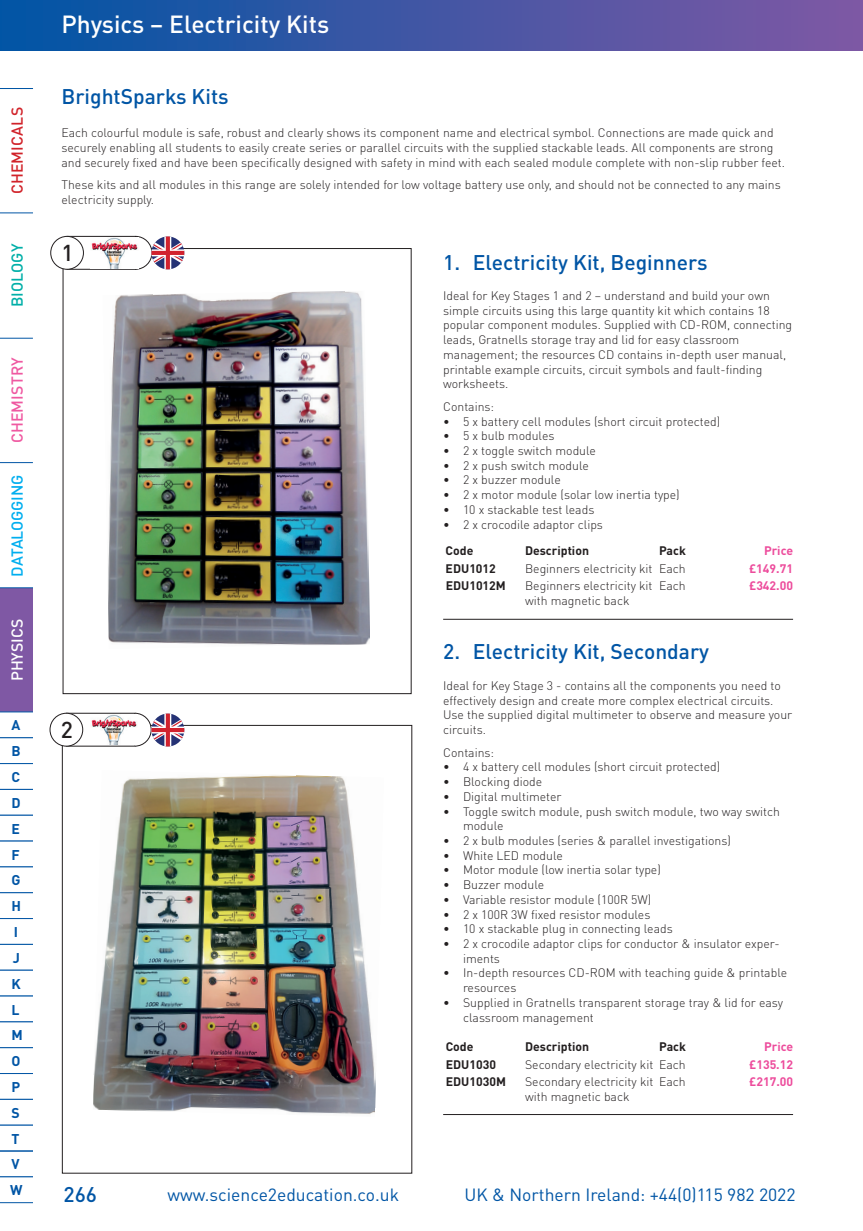
<style>
.page{position:relative;width:863px;height:1231px;background:#fff}
.page>*{position:absolute;margin:0;border:0;box-sizing:border-box;transform-origin:0 0}
.t1{font:500 24.5px "DIN Pro";color:#fff}
.t2{font:500 22.75px "DIN Pro";color:#231f20}
.t3{font:500 21px "DIN Pro";color:#0155a5}
.t4{font:17.5px "DIN Pro";color:#0155a5}
.t5{font:500 15.75px "DIN Pro";letter-spacing:-.005em;color:#00aeef}
.t6{font:500 15.75px "DIN Pro";letter-spacing:.01em;color:#d1232a}
.t7{font:500 15.75px "DIN Pro";letter-spacing:.01em;color:#ef59a1}
.t8{font:500 15.75px "DIN Pro";letter-spacing:.01em;color:#00afa8}
.t9{font:500 15.75px "DIN Pro";color:#fff}
.t10{font:700 14px/25.9px "DIN Pro";color:#0155a5}
.t11{font:300 12.25px/14.7px "DIN Pro";color:#231f20}
.t12{font:700 12.25px "DIN Pro";color:#231f20}
.t13{font:700 12.25px "DIN Pro";color:#ed4c9c}
</style>
<div class="page">
<div style="left:0;top:588px;width:33px;height:124px;background:#7f58a4"></div>
<div style="left:0;top:0;width:862px;height:51px;background:linear-gradient(to right,#0055a5,#8158a4)"></div>
<hr style="left:862px;top:0;width:1px;height:51px;background:#7f58a4">
<svg style="left:0;top:711px;width:33px;height:467px"></svg>
<hr style="left:0;top:212px;width:33px;height:1px;background:#0155a5">
<hr style="left:0;top:587px;width:33px;height:1px;background:#0155a5">
<hr style="left:0;top:88px;width:33px;height:1px;background:#0155a5">
<hr style="left:0;top:462px;width:33px;height:1px;background:#0155a5">
<hr style="left:0;top:338px;width:33px;height:1px;background:#0155a5">
<hr style="left:443px;top:619px;width:350px;height:1px;background:#231f20">
<img style="left:108px;top:291px;width:262px;height:354px">
<div style="left:50px;top:236px;width:34px;height:33px;border:1px solid #231f20;border-radius:50%"></div>
<hr style="left:443px;top:1114px;width:350px;height:1px;background:#231f20">
<img style="left:93px;top:775px;width:283px;height:339px">
<div style="left:50px;top:713px;width:33px;height:33px;border:1px solid #231f20;border-radius:50%"></div>
<img style="left:67px;top:236px;width:117px;height:34px">
<svg style="left:66px;top:712px;width:118px;height:34px"></svg>
<p class="t6" style="left:4px;top:194px;width:89px;rotate:-90deg">CHEMICALS</p>
<p class="t8" style="left:4px;top:307px;width:65px;rotate:-90deg">BIOLOGY</p>
<p class="t7" style="left:4px;top:443px;width:87px;rotate:-90deg">CHEMISTRY</p>
<p class="t5" style="left:4px;top:576px;width:104px;rotate:-90deg">DATALOGGING</p>
<p class="t9" style="left:4px;top:681px;width:64px;rotate:-90deg">PHYSICS</p>
<p class="t10" style="left:10px;top:710px;width:14px">A<br>B<br>C<br>D<br>E<br>F<br>G<br>H<br>I<br>J<br>K<br>L<br>M<br>O<br>P<br>S<br>T<br>V<br>W</p>
<h1 class="t1" style="left:61px;top:4px;width:269px">Physics – Electricity Kits</h1>
<h3 class="t3" style="left:61px;top:80px;width:168px">BrightSparks Kits</h3>
<p class="t11" style="left:61px;top:124px;width:725px">Each colourful module is safe, robust and clearly shows its component name and electrical symbol. Connections are made quick and securely enabling all students to easily create series or parallel circuits with the supplied stackable leads. All components are strong and securely fixed and have been specifically designed with safety in mind with each sealed module complete with non-slip rubber feet.</p>
<p class="t11" style="left:61px;top:176px;width:720px">These kits and all modules in this range are solely intended for low voltage battery use only, and should not be connected to any mains electricity supply.</p>
<h2 class="t2" style="left:61px;top:234px;width:14px">1</h2>
<h2 class="t2" style="left:61px;top:711px;width:14px">2</h2>
<h3 class="t3" style="left:63px;top:1177px;width:35px">266</h3>
<h3 class="t3" style="left:443px;top:245px;width:266px">1. Electricity Kit, Beginners</h3>
<p class="t11" style="left:443px;top:287px;width:350px">Ideal for Key Stages 1 and 2 – understand and build your own simple circuits using this large quantity kit which contains 18 popular component modules. Supplied with CD-ROM, connecting leads, Gratnells storage tray and lid for easy classroom management; the resources CD contains in-depth user manual, printable example circuits, circuit symbols and fault-finding worksheets.</p>
<p class="t11" style="left:443px;top:398px;width:52px">Contains:</p>
<p class="t11" style="left:443px;top:413px;width:278px">• 5 x battery cell modules (short circuit protected)</p>
<p class="t11" style="left:443px;top:427px;width:113px">• 5 x bulb modules</p>
<p class="t11" style="left:443px;top:442px;width:154px">• 2 x toggle switch module</p>
<p class="t11" style="left:443px;top:457px;width:147px">• 2 x push switch module</p>
<p class="t11" style="left:443px;top:471px;width:119px">• 2 x buzzer module</p>
<p class="t11" style="left:443px;top:486px;width:238px">• 2 x motor module (solar low inertia type)</p>
<p class="t11" style="left:443px;top:501px;width:153px">• 10 x stackable test leads</p>
<p class="t11" style="left:443px;top:515px;width:161px">• 2 x crocodile adaptor clips</p>
<p class="t12" style="left:445px;top:540px;width:29px">Code</p>
<p class="t12" style="left:525px;top:540px;width:65px">Description</p>
<p class="t12" style="left:659px;top:540px;width:28px">Pack</p>
<p class="t13" style="left:764px;top:540px;width:31px">Price</p>
<p class="t12" style="left:445px;top:558px;width:52px">EDU1012</p>
<p class="t11" style="left:525px;top:560px;width:162px">Beginners electricity kit Each</p>
<p class="t13" style="left:749px;top:558px;width:45px">£149.71</p>
<p class="t12" style="left:445px;top:575px;width:62px">EDU1012M</p>
<p class="t11" style="left:525px;top:577px;width:129px">Beginners electricity kit with magnetic back</p>
<p class="t11" style="left:659px;top:577px;width:28px">Each</p>
<p class="t13" style="left:749px;top:575px;width:45px">£342.00</p>
<h3 class="t3" style="left:443px;top:634px;width:267px">2. Electricity Kit, Secondary</h3>
<p class="t11" style="left:443px;top:677px;width:350px">Ideal for Key Stage 3 - contains all the components you need to effectively design and create more complex electrical circuits.<br>Use the supplied digital multimeter to observe and measure your circuits.</p>
<p class="t11" style="left:443px;top:743px;width:52px">Contains:</p>
<p class="t11" style="left:443px;top:758px;width:278px">• 4 x battery cell modules (short circuit protected)</p>
<p class="t11" style="left:443px;top:773px;width:101px">• Blocking diode</p>
<p class="t11" style="left:443px;top:788px;width:120px">• Digital multimeter</p>
<p class="t11" style="left:463px;top:802px;width:318px;text-indent:-20px">• Toggle switch module, push switch module, two way switch module</p>
<p class="t11" style="left:443px;top:832px;width:289px">• 2 x bulb modules (series &amp; parallel investigations)</p>
<p class="t11" style="left:443px;top:846px;width:121px">• White LED module</p>
<p class="t11" style="left:443px;top:861px;width:219px">• Motor module (low inertia solar type)</p>
<p class="t11" style="left:443px;top:876px;width:102px">• Buzzer module</p>
<p class="t11" style="left:443px;top:890px;width:210px">• Variable resistor module (100R 5W)</p>
<p class="t11" style="left:443px;top:905px;width:209px">• 2 x 100R 3W fixed resistor modules</p>
<p class="t11" style="left:443px;top:920px;width:231px">• 10 x stackable plug in connecting leads</p>
<p class="t11" style="left:463px;top:935px;width:318px;text-indent:-20px">• 2 x crocodile adaptor clips for conductor &amp; insulator exper&shy;iments</p>
<p class="t11" style="left:463px;top:964px;width:325px;text-indent:-20px">• In-depth resources CD-ROM with teaching guide &amp; printable resources</p>
<p class="t11" style="left:463px;top:993px;width:321px;text-indent:-20px">• Supplied in Gratnells transparent storage tray &amp; lid for easy classroom management</p>
<p class="t12" style="left:445px;top:1036px;width:29px">Code</p>
<p class="t12" style="left:525px;top:1036px;width:65px">Description</p>
<p class="t12" style="left:659px;top:1036px;width:28px">Pack</p>
<p class="t13" style="left:764px;top:1036px;width:31px">Price</p>
<p class="t12" style="left:445px;top:1054px;width:52px">EDU1030</p>
<p class="t11" style="left:525px;top:1055px;width:162px">Secondary electricity kit Each</p>
<p class="t13" style="left:749px;top:1054px;width:45px">£135.12</p>
<p class="t12" style="left:445px;top:1071px;width:62px">EDU1030M</p>
<p class="t11" style="left:525px;top:1073px;width:130px">Secondary electricity kit with magnetic back</p>
<p class="t11" style="left:659px;top:1073px;width:28px">Each</p>
<p class="t13" style="left:749px;top:1071px;width:45px">£217.00</p>
<h3 class="t4" style="left:167px;top:1180px;width:233px">www.science2education.co.uk</h3>
<h3 class="t4" style="left:464px;top:1180px;width:332px">UK &amp; Northern Ireland: +44(0)115 982 2022</h3>
</div>
